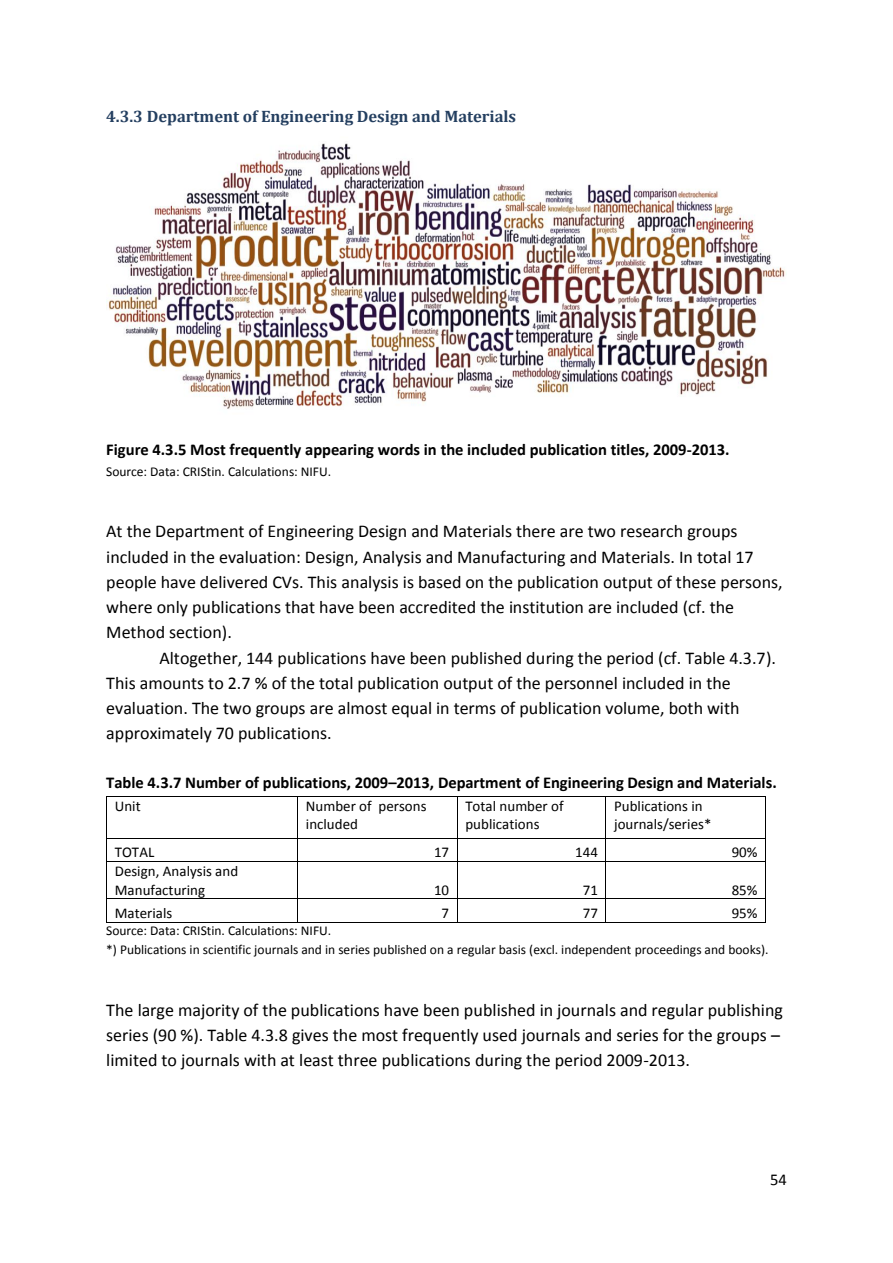
<style>
.page{position:relative;width:893px;height:1263px;background:#fff}
.page>*{position:absolute;margin:0;border:0;box-sizing:border-box;transform-origin:0 0}
.t1{font:18px/25.3px "Calibri";color:#000}
.t2{font:700 16.5px "Calibri";color:#000}
.t3{font:700 16.5px "Cambria";color:#243f60}
.t4{font:16.5px "Calibri";color:#000}
.t5{font:15px/18.3px "Calibri";color:#000}
.t6{font:13.5px "Calibri";color:#000}
</style>
<div class="page">
<hr style="left:107px;top:796px;width:190px;height:1px;background:#000">
<hr style="left:298px;top:796px;width:159px;height:1px;background:#000">
<hr style="left:457px;top:796px;width:149px;height:1px;background:#000">
<hr style="left:606px;top:796px;width:159px;height:1px;background:#000">
<hr style="left:106px;top:797px;width:1px;height:41px;background:#000">
<hr style="left:297px;top:797px;width:1px;height:41px;background:#000">
<hr style="left:457px;top:797px;width:1px;height:41px;background:#000">
<hr style="left:606px;top:797px;width:1px;height:41px;background:#000">
<hr style="left:765px;top:797px;width:1px;height:41px;background:#000">
<hr style="left:107px;top:838px;width:190px;height:1px;background:#000">
<hr style="left:298px;top:838px;width:159px;height:1px;background:#000">
<hr style="left:457px;top:838px;width:149px;height:1px;background:#000">
<hr style="left:606px;top:838px;width:159px;height:1px;background:#000">
<svg style="left:106px;top:838px;width:1px;height:24px"></svg>
<hr style="left:107px;top:861px;width:190px;height:1px;background:#000">
<svg style="left:297px;top:838px;width:1px;height:24px"></svg>
<hr style="left:298px;top:861px;width:159px;height:1px;background:#000">
<svg style="left:457px;top:839px;width:1px;height:22px"></svg>
<hr style="left:457px;top:861px;width:149px;height:1px;background:#000">
<hr style="left:606px;top:861px;width:159px;height:1px;background:#000">
<svg style="left:765px;top:838px;width:1px;height:24px"></svg>
<hr style="left:106px;top:862px;width:1px;height:36px;background:#000">
<hr style="left:297px;top:862px;width:1px;height:36px;background:#000">
<hr style="left:457px;top:862px;width:1px;height:36px;background:#000">
<hr style="left:606px;top:862px;width:1px;height:36px;background:#000">
<hr style="left:765px;top:862px;width:1px;height:36px;background:#000">
<hr style="left:107px;top:898px;width:190px;height:1px;background:#000">
<hr style="left:298px;top:898px;width:159px;height:1px;background:#000">
<hr style="left:457px;top:898px;width:149px;height:1px;background:#000">
<hr style="left:606px;top:898px;width:159px;height:1px;background:#000">
<svg style="left:106px;top:898px;width:1px;height:25px"></svg>
<hr style="left:107px;top:922px;width:190px;height:1px;background:#000">
<svg style="left:297px;top:898px;width:1px;height:25px"></svg>
<hr style="left:298px;top:922px;width:159px;height:1px;background:#000">
<svg style="left:457px;top:899px;width:1px;height:23px"></svg>
<hr style="left:457px;top:922px;width:149px;height:1px;background:#000">
<hr style="left:606px;top:922px;width:159px;height:1px;background:#000">
<svg style="left:765px;top:898px;width:1px;height:25px"></svg>
<img style="left:106px;top:143px;width:681px;height:266px">
<h3 class="t3" style="left:106px;top:106px;width:411px">4.3.3 Department of Engineering Design and Materials</h3>
<p class="t2" style="left:106px;top:443px;width:625px">Figure 4.3.5 Most frequently appearing words in the included publication titles, 2009-2013.</p>
<p class="t6" style="left:106px;top:466px;width:226px">Source: Data: CRIStin. Calculations: NIFU.</p>
<p class="t1" style="left:106px;top:520px;width:678px">At the Department of Engineering Design and Materials there are two research groups included in the evaluation: Design, Analysis and Manufacturing and Materials. In total 17 people have delivered CVs. This analysis is based on the publication output of these persons, where only publications that have been accredited the institution are included (cf. the Method section).</p>
<p class="t1" style="left:106px;top:646px;width:671px;text-indent:53px">Altogether, 144 publications have been published during the period (cf. Table 4.3.7).<br>This amounts to 2.7 % of the total publication output of the personnel included in the evaluation. The two groups are almost equal in terms of publication volume, both with approximately 70 publications.</p>
<p class="t2" style="left:106px;top:776px;width:672px">Table 4.3.7 Number of publications, 2009–2013, Department of Engineering Design and Materials.</p>
<p class="t5" style="left:115px;top:798px;width:27px">Unit</p>
<p class="t5" style="left:306px;top:798px;width:122px">Number of persons included</p>
<p class="t5" style="left:465px;top:798px;width:100px">Total number of publications</p>
<p class="t5" style="left:614px;top:798px;width:99px">Publications in journals/series*</p>
<p class="t5" style="left:115px;top:844px;width:41px">TOTAL</p>
<p class="t5" style="left:434px;top:844px;width:17px">17</p>
<p class="t5" style="left:575px;top:844px;width:24px">144</p>
<p class="t5" style="left:732px;top:844px;width:27px">90%</p>
<p class="t5" style="left:115px;top:863px;width:125px">Design, Analysis and<br>Manufacturing</p>
<p class="t5" style="left:434px;top:882px;width:17px">10</p>
<p class="t5" style="left:583px;top:882px;width:17px">71</p>
<p class="t5" style="left:732px;top:882px;width:27px">85%</p>
<p class="t5" style="left:115px;top:905px;width:59px">Materials</p>
<p class="t5" style="left:442px;top:905px;width:9px">7</p>
<p class="t5" style="left:583px;top:905px;width:17px">77</p>
<p class="t5" style="left:732px;top:905px;width:27px">95%</p>
<p class="t6" style="left:106px;top:925px;width:226px">Source: Data: CRIStin. Calculations: NIFU.</p>
<p class="t6" style="left:106px;top:944px;width:664px">*) Publications in scientific journals and in series published on a regular basis (excl. independent proceedings and books).</p>
<p class="t1" style="left:106px;top:999px;width:678px">The large majority of the publications have been published in journals and regular publishing series (90 %). Table 4.3.8 gives the most frequently used journals and series for the groups – limited to journals with at least three publications during the period 2009-2013.</p>
<p class="t4" style="left:770px;top:1173px;width:18px">54</p>
</div>
